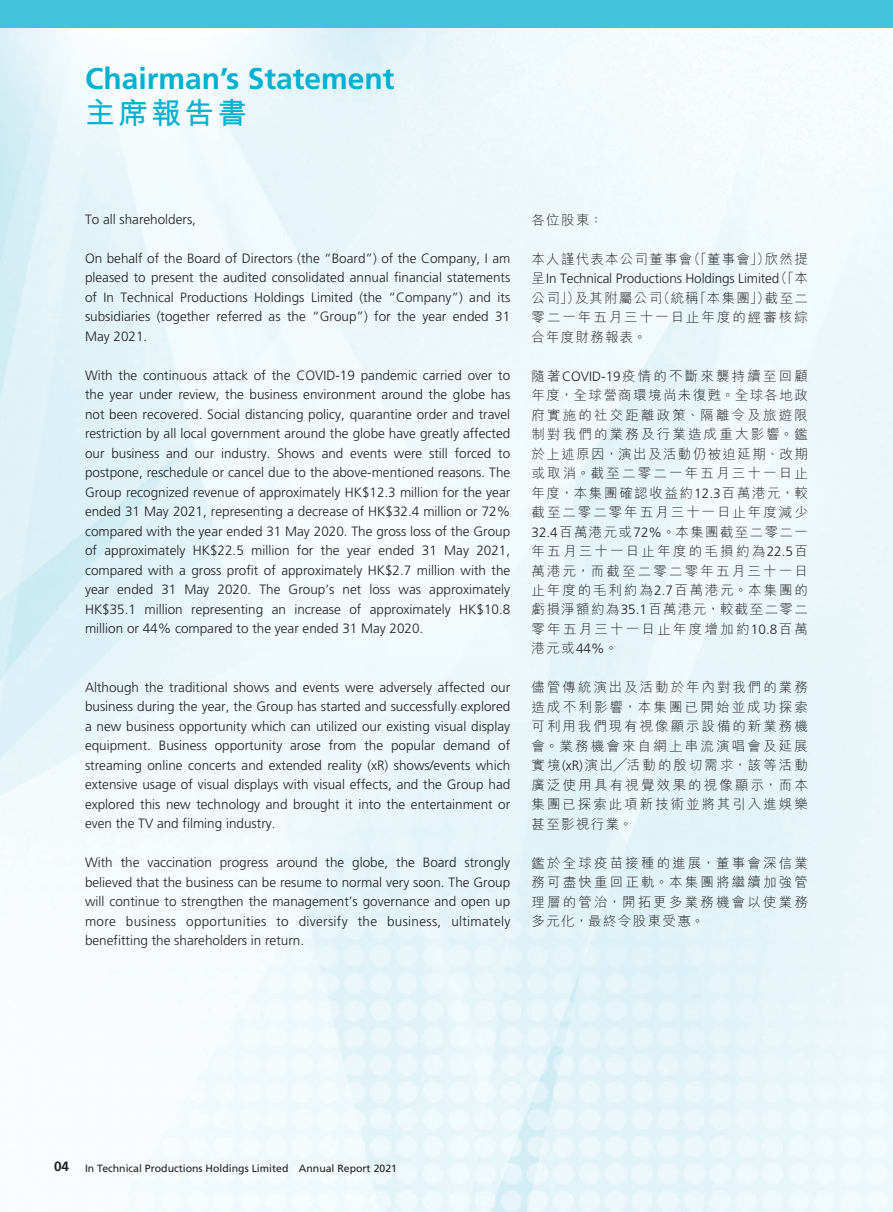
<style>
.page{position:relative;width:893px;height:1212px;background:#fff}
.page>*{position:absolute;margin:0;border:0;box-sizing:border-box;transform-origin:0 0}
.t1{font:700 30px "Frutiger LT Std";color:#00b1d0}
.t2{font:700 30px "M Hei HK";letter-spacing:.1em;color:#00b1d0}
.t3{font:300 13.5px/19.5px "Frutiger LT Std";color:#231f20;text-align:justify}
.t4{font:300 13.5px/19.5px "M Hei HK";letter-spacing:.145em;color:#231f20;text-align:justify}
.t5{font:300 13.5px "M Hei HK";letter-spacing:.09em;color:#231f20}
.t6{font:10.5px "Frutiger LT Std";color:#231f20}
.s1{font-family:"M Hei HK"}
.s2{font-family:"Frutiger LT Std"}
.s3{font-weight:700;font-size:13.5px}
</style>
<div class="page">
<div style="left:0;top:0;width:893px;height:28px;background:#42c3db"></div>
<h1 class="t1" style="left:85px;top:61px;width:311px">Chairman’s Statement</h1>
<h1 class="t2" style="left:85px;top:91px;width:163px">主席報告書</h1>
<p class="t3" style="left:85px;top:210px;width:113px">To all shareholders,</p>
<p class="t3" style="left:85px;top:249px;width:427px">On behalf of the Board of Directors (the “Board”) of the Company, I am pleased to present the audited consolidated annual financial statements of In Technical Productions Holdings Limited (the “Company”) and its subsidiaries (together referred as the “Group”) for the year ended 31<br>May 2021.</p>
<p class="t3" style="left:85px;top:366px;width:427px">With the continuous attack of the COVID-19 pandemic carried over to the year under review, the business environment around the globe has not been recovered. Social distancing policy, quarantine order and travel restriction by all local government around the globe have greatly affected our business and our industry. Shows and events were still forced to postpone, reschedule or cancel due to the above-mentioned reasons. The Group recognized revenue of approximately HK$12.3 million for the year ended 31 May 2021, representing a decrease of HK$32.4 million or 72% compared with the year ended 31 May 2020. The gross loss of the Group of approximately HK$22.5 million for the year ended 31 May 2021, compared with a gross profit of approximately HK$2.7 million with the year ended 31 May 2020. The Group’s net loss was approximately HK$35.1 million representing an increase of approximately HK$10.8 million or 44% compared to the year ended 31 May 2020.</p>
<p class="t3" style="left:85px;top:677px;width:427px">Although the traditional shows and events were adversely affected our business during the year, the Group has started and successfully explored a new business opportunity which can utilized our existing visual display equipment. Business opportunity arose from the popular demand of streaming online concerts and extended reality (xR) shows/events which extensive usage of visual displays with visual effects, and the Group had explored this new technology and brought it into the entertainment or even the TV and filming industry.</p>
<p class="t3" style="left:85px;top:853px;width:427px">With the vaccination progress around the globe, the Board strongly believed that the business can be resume to normal very soon. The Group will continue to strengthen the management’s governance and open up more business opportunities to diversify the business, ultimately benefitting the shareholders in return.</p>
<p class="t4" style="left:531px;top:210px;width:73px">各位股東：</p>
<p class="t5" style="left:531px;top:252px;width:278px">本人謹代表本公司董事會（「董事會」）欣然提</p>
<p class="t3" style="left:531px;top:269px;width:278px"><span class="s1">呈</span>In Technical Productions Holdings Limited<span class="s1">（「本</span></p>
<p class="t4" style="left:532px;top:288px;width:278px">公司」）及其附屬公司（統稱「本集團」）截至二零二一年五月三十一日止年度的經審核綜合年度財務報表。</p>
<p class="t4" style="left:531px;top:366px;width:278px">隨著<span class="s2">COVID-19</span>疫情的不斷來襲持續至回顧年度，全球營商環境尚未復甦。全球各地政府實施的社交距離政策、隔離令及旅遊限制對我們的業務及行業造成重大影響。鑑於上述原因，演出及活動仍被迫延期、改期或取消。截至二零二一年五月三十一日止年度，本集團確認收益約<span class="s2">12.3</span>百萬港元，較截至二零二零年五月三十一日止年度減少<span class="s2">32.4</span>百萬港元或<span class="s2">72%</span>。本集團截至二零二一年五月三十一日止年度的毛損約為<span class="s2">22.5</span>百萬港元，而截至二零二零年五月三十一日止年度的毛利約為<span class="s2">2.7</span>百萬港元。本集團的虧損淨額約為<span class="s2">35.1</span>百萬港元，較截至二零二零年五月三十一日止年度增加約<span class="s2">10.8</span>百萬港元或<span class="s2">44%</span>。</p>
<p class="t4" style="left:531px;top:677px;width:278px">儘管傳統演出及活動於年內對我們的業務造成不利影響，本集團已開始並成功探索可利用我們現有視像顯示設備的新業務機會。業務機會來自網上串流演唱會及延展實境<span class="s2">(xR)</span>演出╱活動的殷切需求，該等活動廣泛使用具有視覺效果的視像顯示，而本集團已探索此項新技術並將其引入進娛樂甚至影視行業。</p>
<p class="t4" style="left:532px;top:853px;width:278px">鑑於全球疫苗接種的進展，董事會深信業務可盡快重回正軌。本集團將繼續加強管理層的管治，開拓更多業務機會以使業務多元化，最終令股東受惠。</p>
<p class="t6" style="left:54px;top:1162px;width:344px"><span class="s3">04</span> In Technical Productions Holdings Limited Annual Report 2021</p>
</div>
